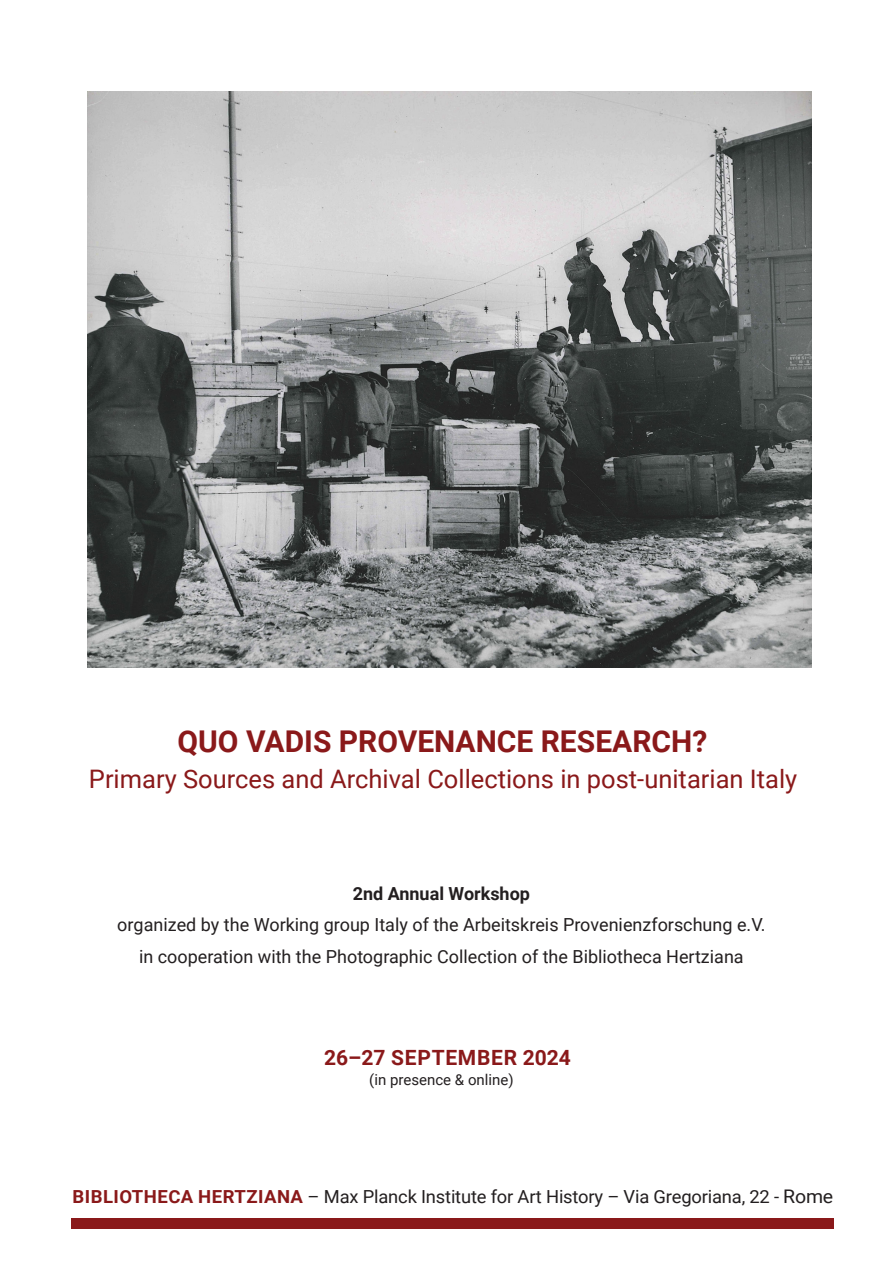
<style>
.page{position:relative;width:893px;height:1263px;background:#fff}
.page>*{position:absolute;margin:0;border:0;box-sizing:border-box;transform-origin:0 0}
.t1{font:700 30px "Roboto";color:#8a191a}
.t2{font:25.5px "Roboto";color:#8a191a}
.t3{font:700 21px "Roboto";letter-spacing:.035em;color:#8a191a}
.t4{font:18px "Roboto";color:#231f20}
.t5{font:700 18px "Roboto";color:#231f20}
.t6{font:15px "Roboto";color:#231f20}
.s1{font-weight:700;color:#8a191a}
.s2{font-size:18.75px}
</style>
<div class="page">
<div style="left:71px;top:1218px;width:763px;height:11px;background:#8a191a"></div>
<img style="left:88px;top:91px;width:723px;height:577px">
<p class="t1" style="left:177px;top:720px;width:531px">QUO VADIS PROVENANCE RESEARCH?</p>
<p class="t2" style="left:89px;top:761px;width:710px">Primary Sources and Archival Collections in post-unitarian Italy</p>
<p class="t5" style="left:353px;top:881px;width:179px">2nd Annual Workshop</p>
<p class="t4" style="left:117px;top:912px;width:650px">organized by the Working group Italy of the Arbeitskreis Provenienzforschung e.V.</p>
<p class="t4" style="left:139px;top:944px;width:606px">in cooperation with the Photographic Collection of the Bibliotheca Hertziana</p>
<p class="t3" style="left:324px;top:1043px;width:248px">26–27 SEPTEMBER 2024</p>
<p class="t6" style="left:369px;top:1069px;width:146px">(in presence &amp; online)</p>
<p class="t4" style="left:73px;top:1184px;width:762px"><span class="s1">BIBLIOTHECA HERTZIANA</span> – Max Planck Institute for Art History – Via Gregoriana, 22 - <span class="s2">Rome</span></p>
</div>
